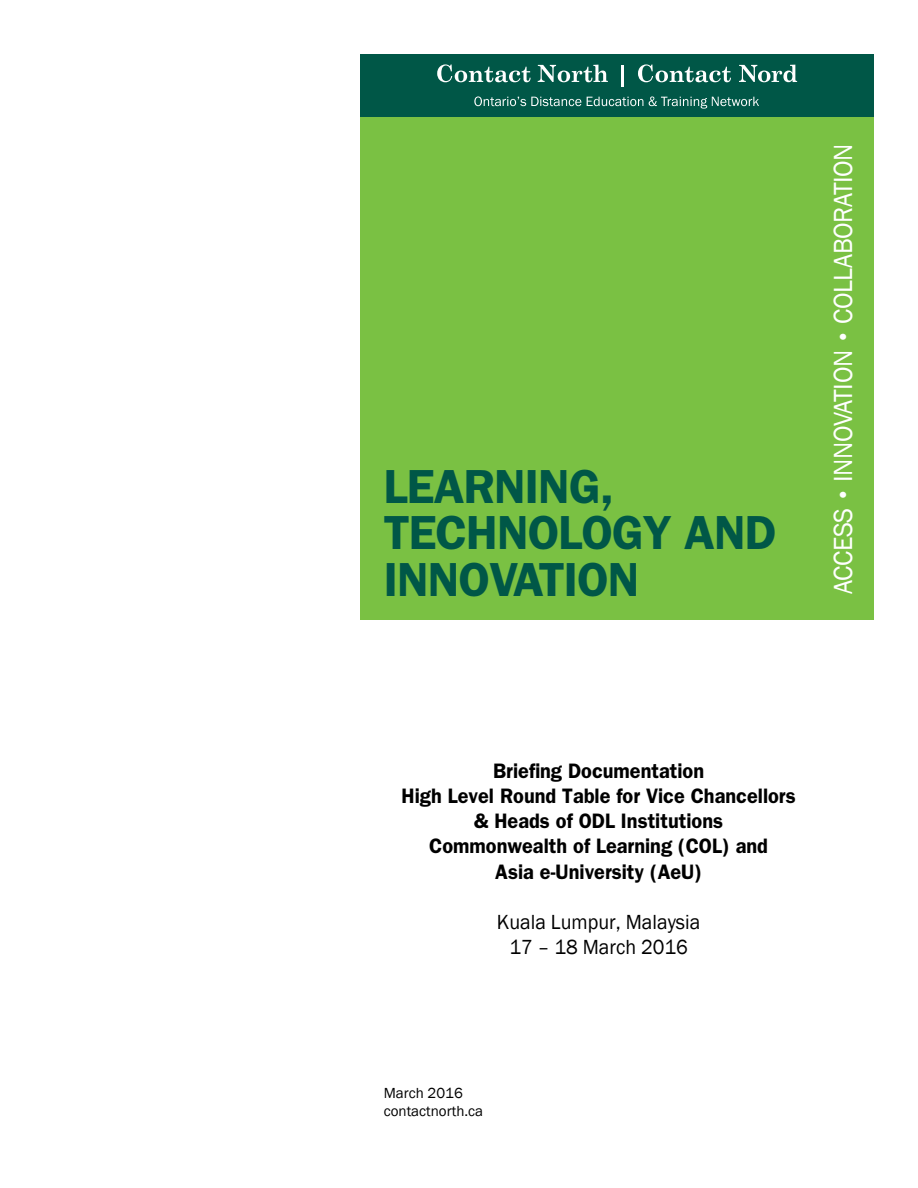
<style>
.page{position:relative;width:918px;height:1188px;background:#fff}
.page>*{position:absolute;margin:0;border:0;box-sizing:border-box;transform-origin:0 0}
.t1{font:600 48px/46.5px "Franklin Gothic";letter-spacing:-.02em;color:#005747}
.t2{font:27px "Franklin Gothic";letter-spacing:-.015em;color:#fff}
.t3{font:600 21px/25.2px "Franklin Gothic";color:#000;text-align:center;scale:.95 1}
.t4{font:21px/25.2px "Franklin Gothic";color:#000;text-align:center;scale:.95 1}
.t5{font:15px/18px "Franklin Gothic";color:#000}
.s1{font-size:22.5px}
</style>
<div class="page">
<div style="left:360px;top:54px;width:513px;height:64px;background:#005747"></div>
<div style="left:360px;top:117px;width:513px;height:503px;background:#7ac143"></div>
<svg style="left:437px;top:64px;width:94px;height:18px"></svg>
<svg style="left:538px;top:65px;width:70px;height:17px"></svg>
<hr style="left:622px;top:65px;width:2px;height:21px;background:#fff">
<svg style="left:638px;top:64px;width:93px;height:18px"></svg>
<svg style="left:739px;top:65px;width:58px;height:17px"></svg>
<svg style="left:474px;top:96px;width:107px;height:10px"></svg>
<svg style="left:587px;top:97px;width:56px;height:9px"></svg>
<svg style="left:649px;top:96px;width:110px;height:13px"></svg>
<h1 class="t1" style="left:384px;top:462px;width:394px">LEARNING,<br>TECHNOLOGY AND<br>INNOVATION</h1>
<p class="t2" style="left:826px;top:594px;width:452px;rotate:-90deg">ACCESS <span class="s1">•</span> INNOVATION <span class="s1">•</span> COLLABORATION</p>
<p class="t3" style="left:402px;top:757px;width:416px">Briefing Documentation<br>High Level Round Table for Vice Chancellors &amp; Heads of ODL Institutions<br>Commonwealth of Learning (COL) and<br>Asia e-University (AeU)</p>
<p class="t4" style="left:497px;top:910px;width:216px">Kuala Lumpur, Malaysia<br>17 – 18 March 2016</p>
<p class="t5" style="left:384px;top:1084px;width:101px">March 2016 contactnorth.ca</p>
</div>
